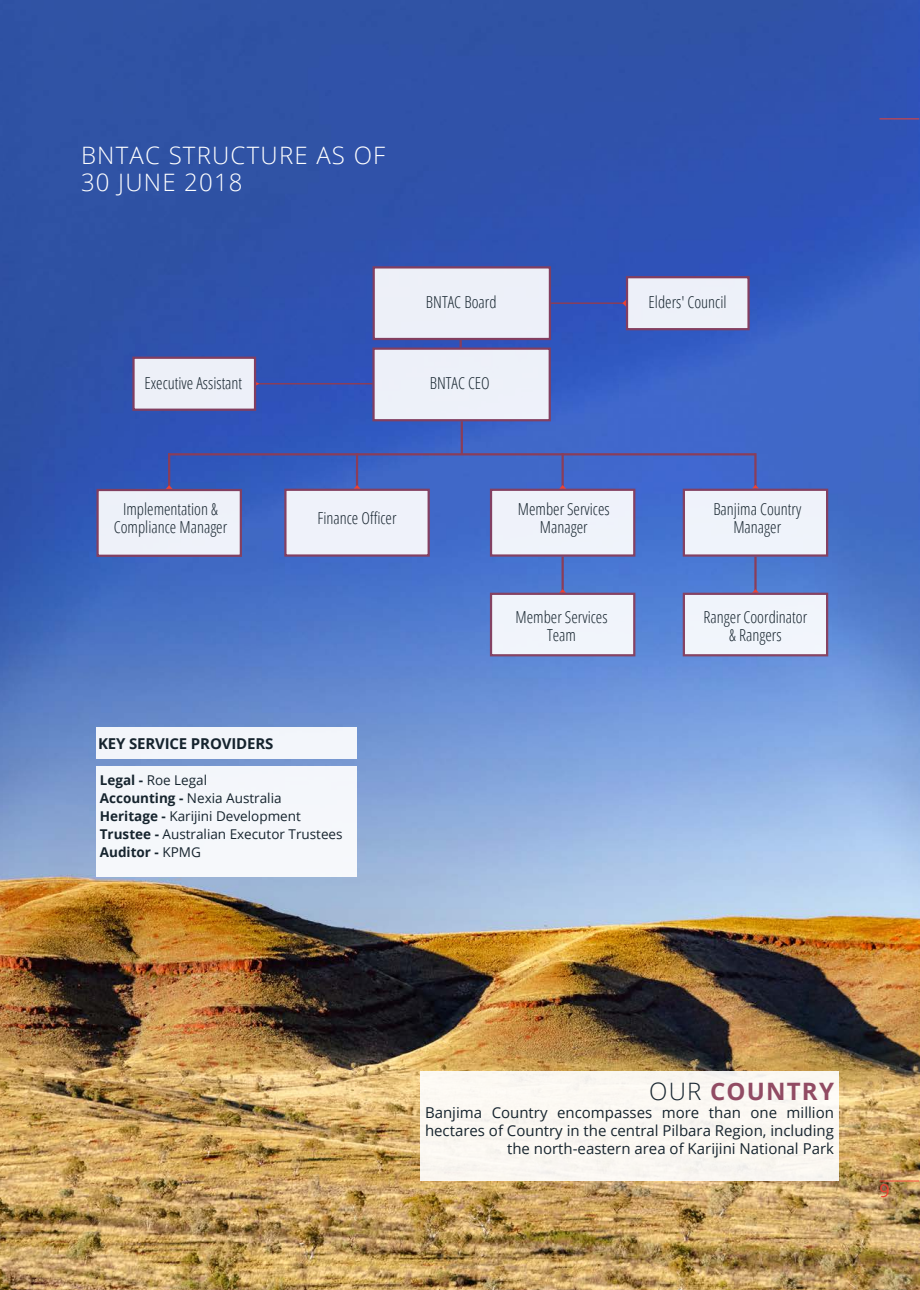
<style>
.page{position:relative;width:920px;height:1290px;background:#fff}
.page>*{position:absolute;margin:0;border:0;box-sizing:border-box;transform-origin:0 0}
.Chapter_Title_-_Alig{font:300 24px "Open Sans";letter-spacing:.05em;color:#fff}
.Chapter_Title_-_Alig-2{font:700 24px "Open Sans";letter-spacing:.05em;color:#914b63}
.t1{font:18px "Open Sans";color:#ee4232}
.Flowchart_-_Position{font:300 condensed 16.5px/18px "Open Sans";color:#16242e;text-align:center}
.Body_Text{font:15px/18px "Open Sans";color:#16242e;text-align:right}
.Title_-_Align_Left{font:700 15px "Open Sans";letter-spacing:-.01em;color:#16242e}
.Body_Text-2{font:13.5px/18px "Open Sans";color:#16242e}
.s1{font-weight:700}
.s2{font-weight:300;color:#16242e}
</style>
<div class="page">
<img style="left:0;top:0;width:920px;height:1290px">
<hr style="left:256px;top:383px;width:117px;height:1px;background:#8a3d59">
<hr style="left:754px;top:453px;width:3px;height:35px;background:#8a3d59">
<hr style="left:561px;top:557px;width:3px;height:36px;background:#8a3d59">
<hr style="left:168px;top:453px;width:587px;height:2px;background:#8a3d59">
<svg style="left:752px;top:485px;width:7px;height:3px"></svg>
<svg style="left:559px;top:589px;width:7px;height:4px"></svg>
<hr style="left:461px;top:421px;width:2px;height:33px;background:#8a3d59">
<svg style="left:460px;top:340px;width:2px;height:7px"></svg>
<div style="left:132px;top:357px;width:124px;height:54px;background:#edf0f8;border:2px solid #8a3d59"></div>
<div style="left:96px;top:489px;width:146px;height:68px;background:#eef1f9;border:2px solid #8a3d59"></div>
<div style="left:683px;top:489px;width:145px;height:68px;background:#eff3fa;border:2px solid #8a3d59"></div>
<div style="left:490px;top:593px;width:145px;height:63px;background:#f1f4fb;border:2px solid #8a3d59"></div>
<div style="left:373px;top:266px;width:178px;height:74px;background:#edf0f8;border:2px solid #8a3d59"></div>
<div style="left:372px;top:347px;width:179px;height:74px;background:#edf1f9;border:2px solid #8a3d59"></div>
<hr style="left:168px;top:453px;width:2px;height:36px;background:#8a3d59">
<svg style="left:166px;top:485px;width:7px;height:4px"></svg>
<div style="left:626px;top:276px;width:124px;height:54px;background:#edf1f9;border:2px solid #8a3d59"></div>
<hr style="left:551px;top:302px;width:75px;height:2px;background:#8a3d59">
<svg style="left:622px;top:300px;width:4px;height:7px"></svg>
<div style="left:284px;top:489px;width:146px;height:68px;background:#eff2fa;border:2px solid #8a3d59"></div>
<hr style="left:754px;top:557px;width:3px;height:36px;background:#8a3d59">
<svg style="left:752px;top:589px;width:7px;height:4px"></svg>
<div style="left:683px;top:593px;width:145px;height:63px;background:#f1f5fb;border:2px solid #8a3d59"></div>
<hr style="left:356px;top:453px;width:2px;height:36px;background:#8a3d59">
<svg style="left:354px;top:485px;width:7px;height:4px"></svg>
<div style="left:490px;top:489px;width:145px;height:68px;background:#eff2fa;border:2px solid #8a3d59"></div>
<hr style="left:561px;top:453px;width:3px;height:36px;background:#8a3d59">
<svg style="left:559px;top:485px;width:7px;height:4px"></svg>
<div style="left:420px;top:1071px;width:419px;height:110px;background:#fbf8f2"></div>
<div style="left:96px;top:727px;width:261px;height:31px;background:#f3f6fb"></div>
<div style="left:96px;top:766px;width:261px;height:111px;background:#f5f7fb"></div>
<hr style="left:879px;top:119px;width:40px;height:1px;background:#ee4232">
<hr style="left:879px;top:1181px;width:40px;height:1px;background:#ee4232">
<p class="Chapter_Title_-_Alig" style="left:81px;top:138px;width:306px">BNTAC STRUCTURE AS OF</p>
<p class="Chapter_Title_-_Alig" style="left:81px;top:165px;width:163px">30 JUNE 2018</p>
<p class="Flowchart_-_Position" style="left:144px;top:373px;width:99px">Executive Assistant</p>
<p class="Flowchart_-_Position" style="left:426px;top:292px;width:72px">BNTAC Board</p>
<p class="Flowchart_-_Position" style="left:430px;top:373px;width:62px">BNTAC CEO</p>
<p class="Flowchart_-_Position" style="left:649px;top:292px;width:80px">Elders' Council</p>
<p class="Flowchart_-_Position" style="left:518px;top:499px;width:93px">Member Services<br>Manager</p>
<p class="Flowchart_-_Position" style="left:114px;top:499px;width:115px">Implementation &amp;<br>Compliance Manager</p>
<p class="Flowchart_-_Position" style="left:713px;top:499px;width:89px">Banjima Country<br>Manager</p>
<p class="Flowchart_-_Position" style="left:317px;top:508px;width:81px">Finance Officer</p>
<p class="Title_-_Align_Left" style="left:98px;top:732px;width:177px">KEY SERVICE PROVIDERS</p>
<p class="Body_Text-2" style="left:100px;top:770px;width:109px"><span class="s1">Legal -</span> Roe Legal</p>
<p class="Body_Text-2" style="left:100px;top:788px;width:183px"><span class="s1">Accounting -</span> Nexia Australia</p>
<p class="Body_Text-2" style="left:100px;top:806px;width:203px"><span class="s1">Heritage -</span> Karijini Development</p>
<p class="Body_Text-2" style="left:100px;top:824px;width:244px"><span class="s1">Trustee -</span> Australian Executor Trustees<br><span class="s1">Auditor -</span> KPMG</p>
<p class="Flowchart_-_Position" style="left:515px;top:607px;width:94px">Member Services<br>Team</p>
<p class="Flowchart_-_Position" style="left:704px;top:607px;width:105px">Ranger Coordinator &amp; Rangers</p>
<p class="Chapter_Title_-_Alig-2" style="left:649px;top:1074px;width:186px"><span class="s2">OUR</span> COUNTRY</p>
<p class="Body_Text" style="left:425px;top:1103px;width:410px">Banjima Country encompasses more than one million hectares of Country in the central Pilbara Region, including the north-eastern area of Karijini National Park</p>
<p class="t1" style="left:879px;top:1178px;width:12px">9</p>
</div>
